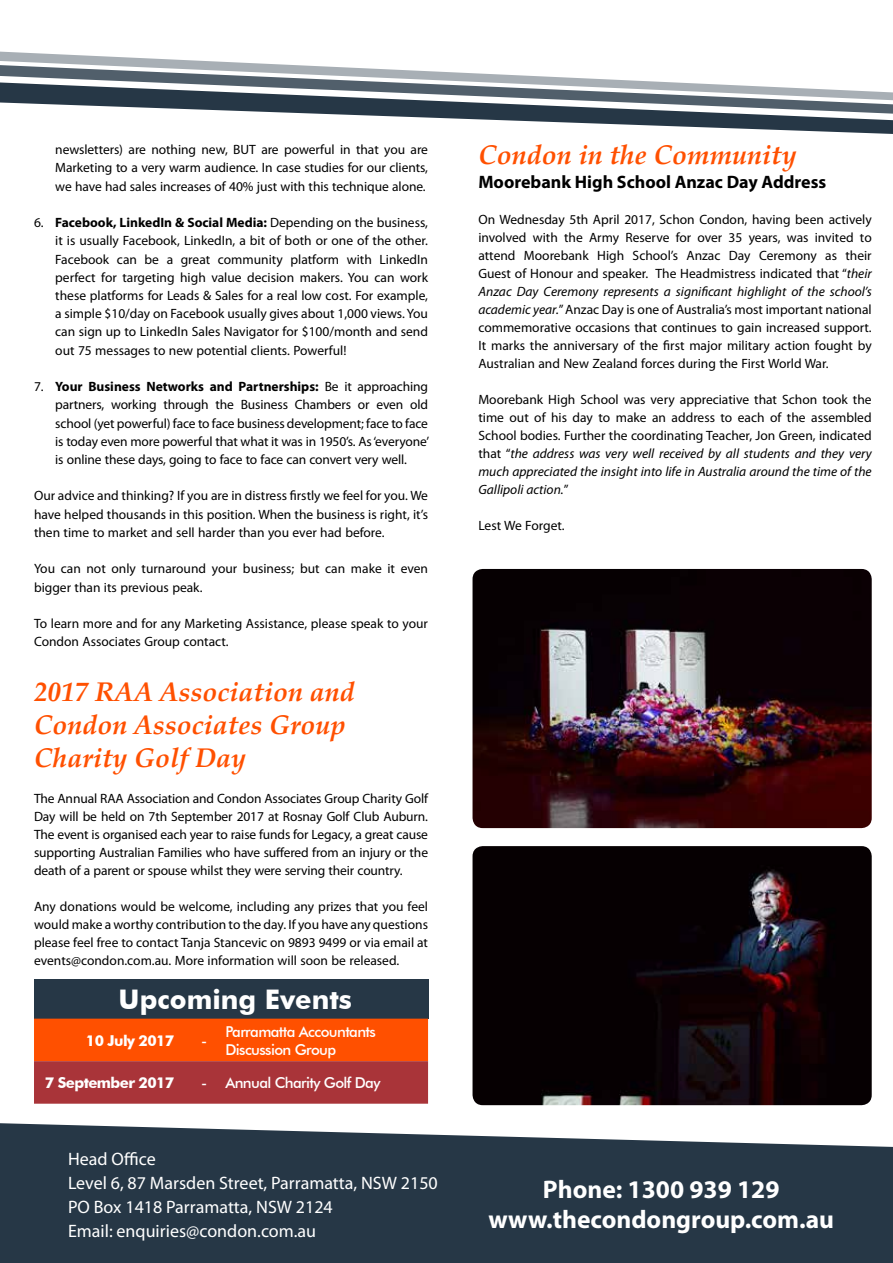
<style>
.page{position:relative;width:893px;height:1263px;background:#fff}
.page>*{position:absolute;margin:0;border:0;box-sizing:border-box;transform-origin:0 0}
.t1{font:italic 700 27px/33px "Palatino Linotype";color:#ff5000}
.t2{font:700 27px "Futura BT";color:#fff}
.t3{font:700 25.5px/30.6px "Myriad Pro";color:#fff;text-align:center}
.t4{font:18px/24px "Myriad Pro";color:#fff}
.t5{font:700 18px "Myriad Pro";color:#000}
.t6{font:500 15px/18px "Futura BT";letter-spacing:-.04em;color:#fff}
.t7{font:700 15px "Futura BT";letter-spacing:-.04em;color:#fff}
.t8{font:13.5px/18px "Myriad Pro";color:#000;text-align:justify}
.s1{font-weight:700}
.s2{font-style:italic}
</style>
<div class="page">
<svg style="left:668px;top:126px;width:225px;height:5px"></svg>
<svg style="left:498px;top:120px;width:395px;height:6px;fill:#263746"></svg>
<svg style="left:0;top:51px;width:893px;height:69px"></svg>
<svg style="left:0;top:1123px;width:893px;height:140px;background:#384855"></svg>
<img style="left:472px;top:569px;width:400px;height:259px">
<img style="left:472px;top:846px;width:400px;height:259px">
<div style="left:34px;top:979px;width:394px;height:40px;background:#263746"></div>
<svg style="left:34px;top:1019px;width:394px;height:85px;background:#d3421d"></svg>
<p class="t8" style="left:55px;top:140px;width:374px">newsletters) are nothing new, BUT are powerful in that you are Marketing to a very warm audience. In case studies for our clients, we have had sales increases of 40% just with this technique alone.</p>
<p class="t8" style="left:55px;top:213px;width:374px;text-indent:-21px">6. <span class="s1">Facebook, LinkedIn &amp; Social Media:</span> Depending on the business, it is usually Facebook, LinkedIn, a bit of both or one of the other.<br>Facebook can be a great community platform with LinkedIn perfect for targeting high value decision makers. You can work these platforms for Leads &amp; Sales for a real low cost. For example, a simple $10/day on Facebook usually gives about 1,000 views. You can sign up to LinkedIn Sales Navigator for $100/month and send out 75 messages to new potential clients. Powerful!</p>
<p class="t8" style="left:55px;top:377px;width:375px;text-indent:-21px">7. <span class="s1">Your Business Networks and Partnerships:</span> Be it approaching partners, working through the Business Chambers or even old school (yet powerful) face to face business development; face to face is today even more powerful that what it was in 1950’s. As ‘everyone’ is online these days, going to face to face can convert very well.</p>
<p class="t8" style="left:34px;top:487px;width:396px">Our advice and thinking? If you are in distress firstly we feel for you. We have helped thousands in this position. When the business is right, it’s then time to market and sell harder than you ever had before.</p>
<p class="t8" style="left:34px;top:559px;width:396px">You can not only turnaround your business; but can make it even bigger than its previous peak.</p>
<p class="t8" style="left:34px;top:614px;width:395px">To learn more and for any Marketing Assistance, please speak to your<br>Condon Associates Group contact.</p>
<h1 class="t1" style="left:34px;top:674px;width:322px">2017 RAA Association and<br>Condon Associates Group<br>Charity Golf Day</h1>
<p class="t8" style="left:34px;top:789px;width:396px">The Annual RAA Association and Condon Associates Group Charity Golf Day will be held on 7th September 2017 at Rosnay Golf Club Auburn.<br>The event is organised each year to raise funds for Legacy, a great cause supporting Australian Families who have suffered from an injury or the death of a parent or spouse whilst they were serving their country.</p>
<p class="t8" style="left:34px;top:897px;width:396px">Any donations would be welcome, including any prizes that you feel would make a worthy contribution to the day. If you have any questions please feel free to contact Tanja Stancevic on 9893 9499 or via email at events@condon.com.au. More information will soon be released.</p>
<h1 class="t2" style="left:119px;top:983px;width:235px">Upcoming Events</h1>
<p class="t7" style="left:86px;top:1031px;width:90px">10 July 2017</p>
<p class="t6" style="left:201px;top:1031px;width:8px">-</p>
<p class="t6" style="left:225px;top:1022px;width:152px">Parramatta Accountants<br>Discussion Group</p>
<p class="t7" style="left:45px;top:1074px;width:131px">7 September 2017</p>
<p class="t6" style="left:201px;top:1074px;width:181px">- Annual Charity Golf Day</p>
<h3 class="t4" style="left:68px;top:1147px;width:371px">Head Office<br>Level 6, 87 Marsden Street, Parramatta, NSW 2150<br>PO Box 1418 Parramatta, NSW 2124<br>Email: enquiries@condon.com.au</h3>
<h1 class="t1" style="left:478px;top:137px;width:320px">Condon in the Community</h1>
<h3 class="t5" style="left:478px;top:172px;width:349px">Moorebank High School Anzac Day Address</h3>
<p class="t8" style="left:478px;top:210px;width:395px">On Wednesday 5th April 2017, Schon Condon, having been actively involved with the Army Reserve for over 35 years, was invited to attend Moorebank High School’s Anzac Day Ceremony as their Guest of Honour and speaker. The Headmistress indicated that “<span class="s2">their Anzac Day Ceremony represents a significant highlight of the school’s academic year.</span>” Anzac Day is one of Australia’s most important national commemorative occasions that continues to gain increased support.<br>It marks the anniversary of the first major military action fought by Australian and New Zealand forces during the First World War.</p>
<p class="t8" style="left:478px;top:390px;width:395px">Moorebank High School was very appreciative that Schon took the time out of his day to make an address to each of the assembled School bodies. Further the coordinating Teacher, Jon Green, indicated that “<span class="s2">the address was very well received by all students and they very much appreciated the insight into life in Australia around the time of the Gallipoli action.</span>”</p>
<p class="t8" style="left:478px;top:516px;width:88px">Lest We Forget.</p>
<h2 class="t3" style="left:488px;top:1174px;width:347px">Phone: 1300 939 129 www.thecondongroup.com.au</h2>
</div>
